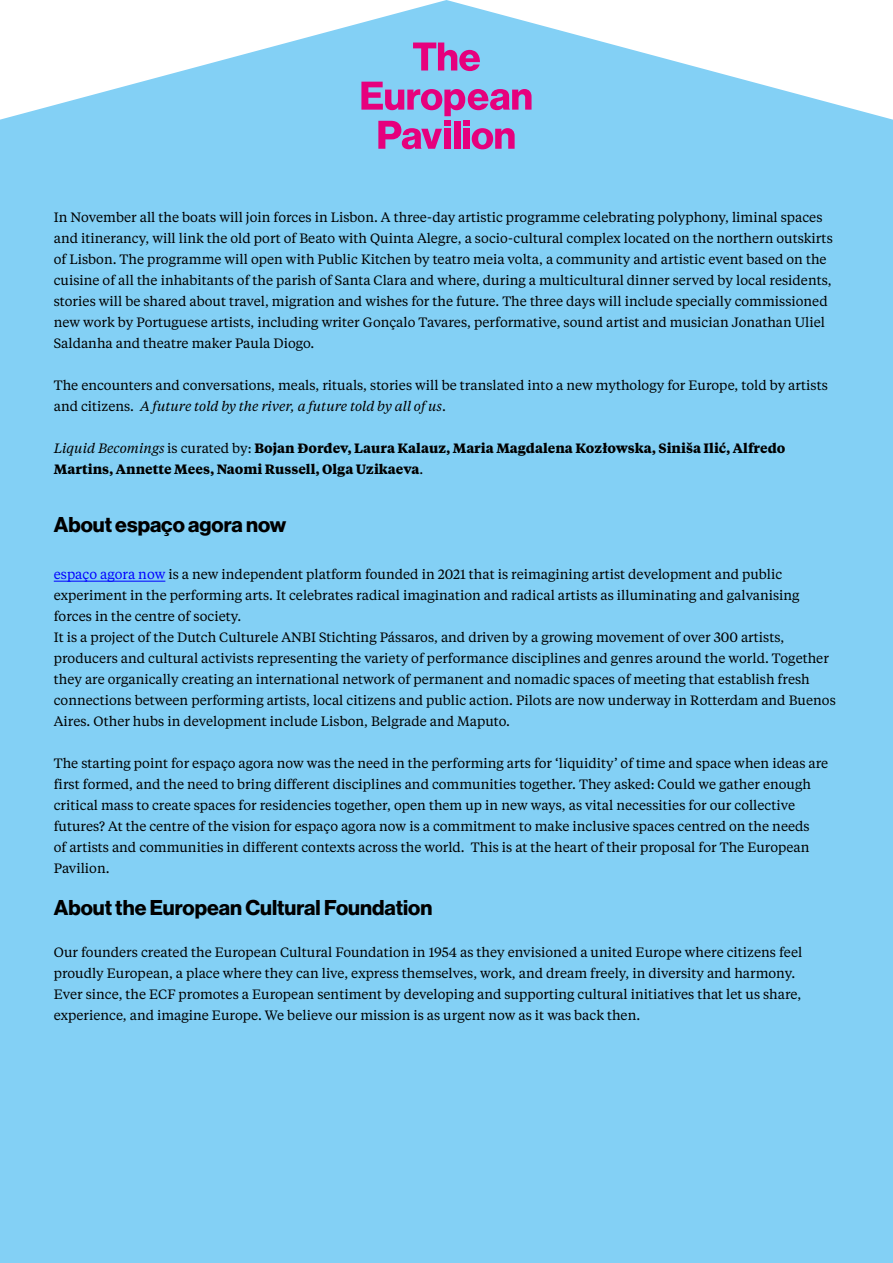
<style>
.page{position:relative;width:893px;height:1263px;background:#83d0f5}
.page>*{position:absolute;margin:0;border:0;box-sizing:border-box;transform-origin:0 0}
.t1{font:21px "N Haas Grotesk DS Pro 75 Bd";color:#000}
.t2{font:13.5px/21px "Tiempos Text";color:#000}
.t3{font:700 13.5px/21px "Tiempos Text";color:#000}
.s1{font-style:italic}
.s2{font-weight:400;font-style:italic}
.s3{font-weight:400}
.s4{color:#00f}
</style>
<div class="page">
<hr style="left:54px;top:581px;width:111px;height:1px;background:#00f">
<svg style="left:0;top:0;width:893px;height:120px;fill:#fff"></svg>
<svg style="left:361px;top:82px;width:170px;height:67px"></svg>
<svg style="left:413px;top:43px;width:67px;height:28px"></svg>
<p class="t2" style="left:54px;top:206px;width:780px">In November all the boats will join forces in Lisbon. A three-day artistic programme celebrating polyphony, liminal spaces and itinerancy, will link the old port of Beato with Quinta Alegre, a socio-cultural complex located on the northern outskirts of Lisbon. The programme will open with Public Kitchen by teatro meia volta, a community and artistic event based on the cuisine of all the inhabitants of the parish of Santa Clara and where, during a multicultural dinner served by local residents, stories will be shared about travel, migration and wishes for the future. The three days will include specially commissioned new work by Portuguese artists, including writer Gonçalo Tavares, performative, sound artist and musician Jonathan Uliel Saldanha and theatre maker Paula Diogo.</p>
<p class="t2" style="left:54px;top:374px;width:775px">The encounters and conversations, meals, rituals, stories will be translated into a new mythology for Europe, told by artists and citizens. <span class="s1">A future told by the river, a future told by all of us</span>.</p>
<p class="t3" style="left:54px;top:437px;width:733px"><span class="s2">Liquid Becomings</span> <span class="s3">is curated by:</span> Bojan Đorđev, Laura Kalauz, Maria Magdalena Kozłowska, Siniša Ilić, Alfredo<br>Martins, Annette Mees, Naomi Russell, Olga Uzikaeva<span class="s3">.</span></p>
<h1 class="t1" style="left:54px;top:512px;width:234px">About espaço agora now</h1>
<p class="t2" style="left:54px;top:563px;width:783px"><span class="s4">espaço agora now</span> is a new independent platform founded in 2021 that is reimagining artist development and public experiment in the performing arts. It celebrates radical imagination and radical artists as illuminating and galvanising forces in the centre of society.<br>It is a project of the Dutch Culturele ANBI Stichting Pássaros, and driven by a growing movement of over 300 artists, producers and cultural activists representing the variety of performance disciplines and genres around the world. Together they are organically creating an international network of permanent and nomadic spaces of meeting that establish fresh connections between performing artists, local citizens and public action. Pilots are now underway in Rotterdam and Buenos Aires. Other hubs in development include Lisbon, Belgrade and Maputo.</p>
<p class="t2" style="left:54px;top:752px;width:776px">The starting point for espaço agora now was the need in the performing arts for ‘liquidity’ of time and space when ideas are first formed, and the need to bring different disciplines and communities together. They asked: Could we gather enough critical mass to create spaces for residencies together, open them up in new ways, as vital necessities for our collective futures? At the centre of the vision for espaço agora now is a commitment to make inclusive spaces centred on the needs<br>of artists and communities in different contexts across the world. This is at the heart of their proposal for The European Pavilion.</p>
<h1 class="t1" style="left:54px;top:895px;width:380px">About the European Cultural Foundation</h1>
<p class="t2" style="left:54px;top:941px;width:750px">Our founders created the European Cultural Foundation in 1954 as they envisioned a united Europe where citizens feel proudly European, a place where they can live, express themselves, work, and dream freely, in diversity and harmony.<br>Ever since, the ECF promotes a European sentiment by developing and supporting cultural initiatives that let us share, experience, and imagine Europe. We believe our mission is as urgent now as it was back then.</p>
</div>
